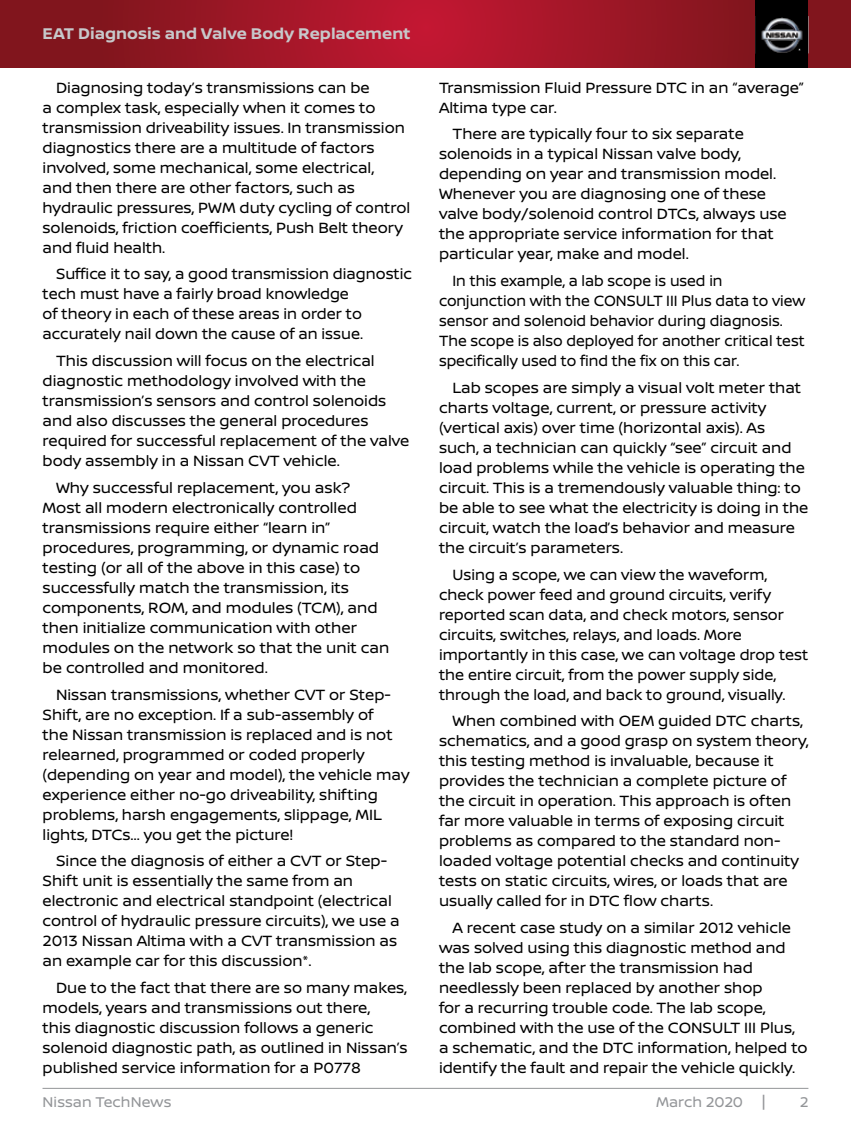
<style>
.page{position:relative;width:851px;height:1134px;background:#fff}
.page>*{position:absolute;margin:0;border:0;box-sizing:border-box;transform-origin:0 0}
.t1{font:700 16.5px "Nissan Brand";color:#c7c8ca}
.Body_Copy{font:15.75px/20px "Nissan Brand";color:#000}
.Body_Copy-2{font:15.75px/20px "Nissan Brand";color:#000;scale:.95 1}
.t2{font:15px "Nissan Brand";letter-spacing:.005em;color:#939598}
</style>
<div class="page">
<svg style="left:0;top:0;width:850px;height:68px;background:#9b1625"></svg>
<hr style="left:42px;top:1088px;width:766px;height:1px;background:#939598">
<div style="left:755px;top:0;width:53px;height:68px;background:#000"></div>
<img style="left:755px;top:16px;width:48px;height:37px">
<p class="t1" style="left:43px;top:22px;width:369px">EAT Diagnosis and Valve Body Replacement</p>
<p class="Body_Copy" style="left:43px;top:77px;width:369px;text-indent:14px">Diagnosing today’s transmissions can be<br>a complex task, especially when it comes to transmission driveability issues. In transmission diagnostics there are a multitude of factors involved, some mechanical, some electrical,<br>and then there are other factors, such as hydraulic pressures, PWM duty cycling of control solenoids, friction coefficients, Push Belt theory and fluid health.</p>
<p class="Body_Copy" style="left:43px;top:264px;width:371px;text-indent:14px">Suffice it to say, a good transmission diagnostic tech must have a fairly broad knowledge<br>of theory in each of these areas in order to accurately nail down the cause of an issue.</p>
<p class="Body_Copy" style="left:43px;top:350px;width:368px;text-indent:14px">This discussion will focus on the electrical diagnostic methodology involved with the transmission’s sensors and control solenoids and also discusses the general procedures required for successful replacement of the valve body assembly in a Nissan CVT vehicle.</p>
<p class="Body_Copy" style="left:43px;top:477px;width:348px;text-indent:14px">Why successful replacement, you ask?<br>Most all modern electronically controlled transmissions require either “learn in” procedures, programming, or dynamic road testing (or all of the above in this case) to successfully match the transmission, its components, ROM, and modules (TCM), and then initialize communication with other modules on the network so that the unit can be controlled and monitored.</p>
<p class="Body_Copy" style="left:43px;top:684px;width:368px;text-indent:14px">Nissan transmissions, whether CVT or Step-Shift, are no exception. If a sub-assembly of<br>the Nissan transmission is replaced and is not relearned, programmed or coded properly (depending on year and model), the vehicle may experience either no-go driveability, shifting problems, harsh engagements, slippage, MIL lights, DTCs… you get the picture!</p>
<p class="Body_Copy" style="left:43px;top:851px;width:358px;text-indent:14px">Since the diagnosis of either a CVT or Step-Shift unit is essentially the same from an electronic and electrical standpoint (electrical control of hydraulic pressure circuits), we use a 2013 Nissan Altima with a CVT transmission as an example car for this discussion*.</p>
<p class="Body_Copy" style="left:43px;top:977px;width:366px;text-indent:14px">Due to the fact that there are so many makes, models, years and transmissions out there,<br>this diagnostic discussion follows a generic solenoid diagnostic path, as outlined in Nissan’s published service information for a P0778</p>
<p class="Body_Copy" style="left:439px;top:77px;width:366px">Transmission Fluid Pressure DTC in an “average”<br>Altima type car.</p>
<p class="Body_Copy" style="left:439px;top:124px;width:349px;text-indent:14px">There are typically four to six separate solenoids in a typical Nissan valve body, depending on year and transmission model.<br>Whenever you are diagnosing one of these valve body/solenoid control DTCs, always use the appropriate service information for that particular year, make and model.</p>
<p class="Body_Copy-2" style="left:439px;top:270px;width:387px;text-indent:14px">In this example, a lab scope is used in conjunction with the CONSULT III Plus data to view sensor and solenoid behavior during diagnosis.<br>The scope is also deployed for another critical test specifically used to find the fix on this car.</p>
<p class="Body_Copy" style="left:439px;top:377px;width:371px;text-indent:14px">Lab scopes are simply a visual volt meter that charts voltage, current, or pressure activity (vertical axis) over time (horizontal axis). As such, a technician can quickly “see” circuit and load problems while the vehicle is operating the circuit. This is a tremendously valuable thing: to be able to see what the electricity is doing in the circuit, watch the load’s behavior and measure the circuit’s parameters.</p>
<p class="Body_Copy" style="left:439px;top:564px;width:371px;text-indent:14px">Using a scope, we can view the waveform, check power feed and ground circuits, verify reported scan data, and check motors, sensor circuits, switches, relays, and loads. More importantly in this case, we can voltage drop test the entire circuit, from the power supply side, through the load, and back to ground, visually.</p>
<p class="Body_Copy" style="left:439px;top:711px;width:371px;text-indent:14px">When combined with OEM guided DTC charts, schematics, and a good grasp on system theory, this testing method is invaluable, because it provides the technician a complete picture of the circuit in operation. This approach is often far more valuable in terms of exposing circuit problems as compared to the standard non&shy;loaded voltage potential checks and continuity tests on static circuits, wires, or loads that are usually called for in DTC flow charts.</p>
<p class="Body_Copy" style="left:439px;top:917px;width:370px;text-indent:14px">A recent case study on a similar 2012 vehicle was solved using this diagnostic method and the lab scope, after the transmission had needlessly been replaced by another shop<br>for a recurring trouble code. The lab scope, combined with the use of the CONSULT III Plus, a schematic, and the DTC information, helped to identify the fault and repair the vehicle quickly.</p>
<p class="t2" style="left:43px;top:1091px;width:130px">Nissan TechNews</p>
<p class="t2" style="left:656px;top:1091px;width:89px">March 2020</p>
<p class="t2" style="left:762px;top:1090px;width:5px">|</p>
<p class="t2" style="left:799px;top:1091px;width:10px">2</p>
</div>
